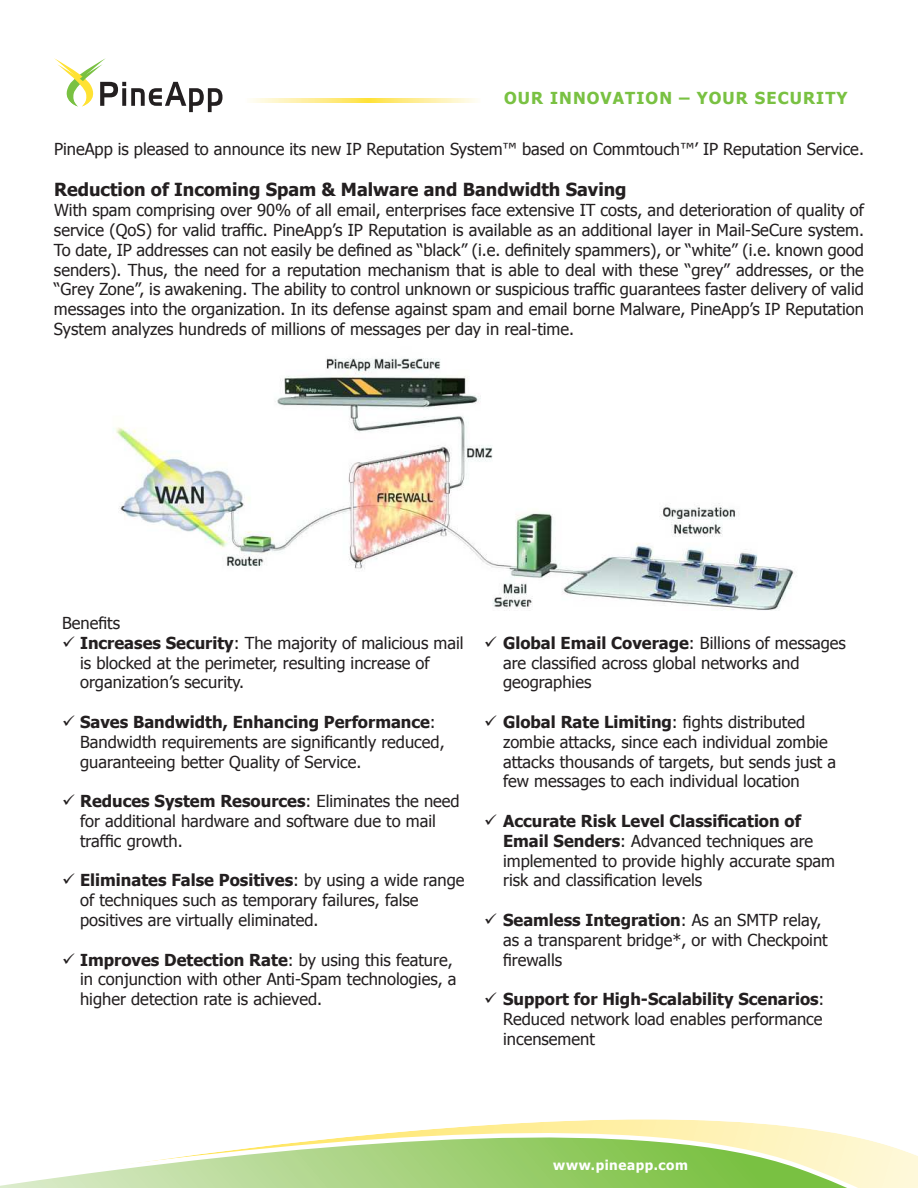
<style>
.page{position:relative;width:918px;height:1188px;background:#fff}
.page>*{position:absolute;margin:0;border:0;box-sizing:border-box;transform-origin:0 0}
.t1{font:700 18px "Tahoma";color:#231f20}
.t2{font:16.5px/19.8px "Tahoma";color:#231f20}
.t3{font:700 16.5px "Tahoma";letter-spacing:.065em;color:#79c142}
.t4{font:700 13.5px "Tahoma";letter-spacing:.04em;color:#fff}
.s1{font-weight:700}
</style>
<div class="page">
<svg style="left:0;top:1119px;width:918px;height:69px"></svg>
<svg style="left:54px;top:58px;width:169px;height:54px"></svg>
<img style="left:113px;top:358px;width:681px;height:252px">
<p class="t3" style="left:504px;top:91px;width:345px">OUR INNOVATION – YOUR SECURITY</p>
<p class="t2" style="left:54px;top:140px;width:812px">PineApp is pleased to announce its new IP Reputation System™ based on Commtouch™’ IP Reputation Service.</p>
<p class="t1" style="left:54px;top:183px;width:574px">Reduction of Incoming Spam &amp; Malware and Bandwidth Saving</p>
<p class="t2" style="left:54px;top:202px;width:812px;text-align:justify">With spam comprising over 90% of all email, enterprises face extensive IT costs, and deterioration of quality of service (QoS) for valid trafic. PineApp’s IP Reputation is available as an additional layer in Mail-SeCure system.<br>To date, IP addresses can not easily be deined as “black” (i.e. deinitely spammers), or “white” (i.e. known good senders). Thus, the need for a reputation mechanism that is able to deal with these “grey” addresses, or the “Grey Zone”, is awakening. The ability to control unknown or suspicious trafic guarantees faster delivery of valid messages into the organization. In its defense against spam and email borne Malware, PineApp’s IP Reputation System analyzes hundreds of millions of messages per day in real-time.</p>
<p class="t2" style="left:62px;top:612px;width:60px">Beneits</p>
<p class="t2" style="left:80px;top:634px;width:385px;text-indent:-18px">✓ <span class="s1">Increases Security</span>: The majority of malicious mail is blocked at the perimeter, resulting increase of organization’s security.</p>
<p class="t2" style="left:80px;top:714px;width:366px;text-indent:-18px">✓ <span class="s1">Saves Bandwidth, Enhancing Performance</span>:<br>Bandwidth requirements are signiicantly reduced, guaranteeing better Quality of Service.</p>
<p class="t2" style="left:80px;top:793px;width:381px;text-indent:-18px">✓ <span class="s1">Reduces System Resources</span>: Eliminates the need for additional hardware and software due to mail trafic growth.</p>
<p class="t2" style="left:80px;top:872px;width:386px;text-indent:-18px">✓ <span class="s1">Eliminates False Positives</span>: by using a wide range of techniques such as temporary failures, false positives are virtually eliminated.</p>
<p class="t2" style="left:80px;top:951px;width:378px;text-indent:-18px">✓ <span class="s1">Improves Detection Rate</span>: by using this feature, in conjunction with other Anti-Spam technologies, a higher detection rate is achieved.</p>
<p class="t2" style="left:503px;top:634px;width:344px;text-indent:-19px">✓ <span class="s1">Global Email Coverage</span>: Billions of messages are classiied across global networks and geographies</p>
<p class="t2" style="left:503px;top:711px;width:335px;text-indent:-19px">✓ <span class="s1">Global Rate Limiting</span>: ights distributed zombie attacks, since each individual zombie attacks thousands of targets, but sends just a few messages to each individual location</p>
<p class="t2" style="left:503px;top:813px;width:334px;text-indent:-19px">✓ <span class="s1">Accurate Risk Level Classiication of Email Senders</span>: Advanced techniques are implemented to provide highly accurate spam risk and classiication levels</p>
<p class="t2" style="left:503px;top:909px;width:326px;text-indent:-19px">✓ <span class="s1">Seamless Integration</span>: As an SMTP relay, as a transparent bridge*, or with Checkpoint irewalls</p>
<p class="t2" style="left:503px;top:991px;width:323px;text-align:justify;text-indent:-19px">✓ <span class="s1">Support for High-Scalability Scenarios</span>:<br>Reduced network load enables performance incensement</p>
<p class="t4" style="left:553px;top:1160px;width:136px">www.pineapp.com</p>
</div>
